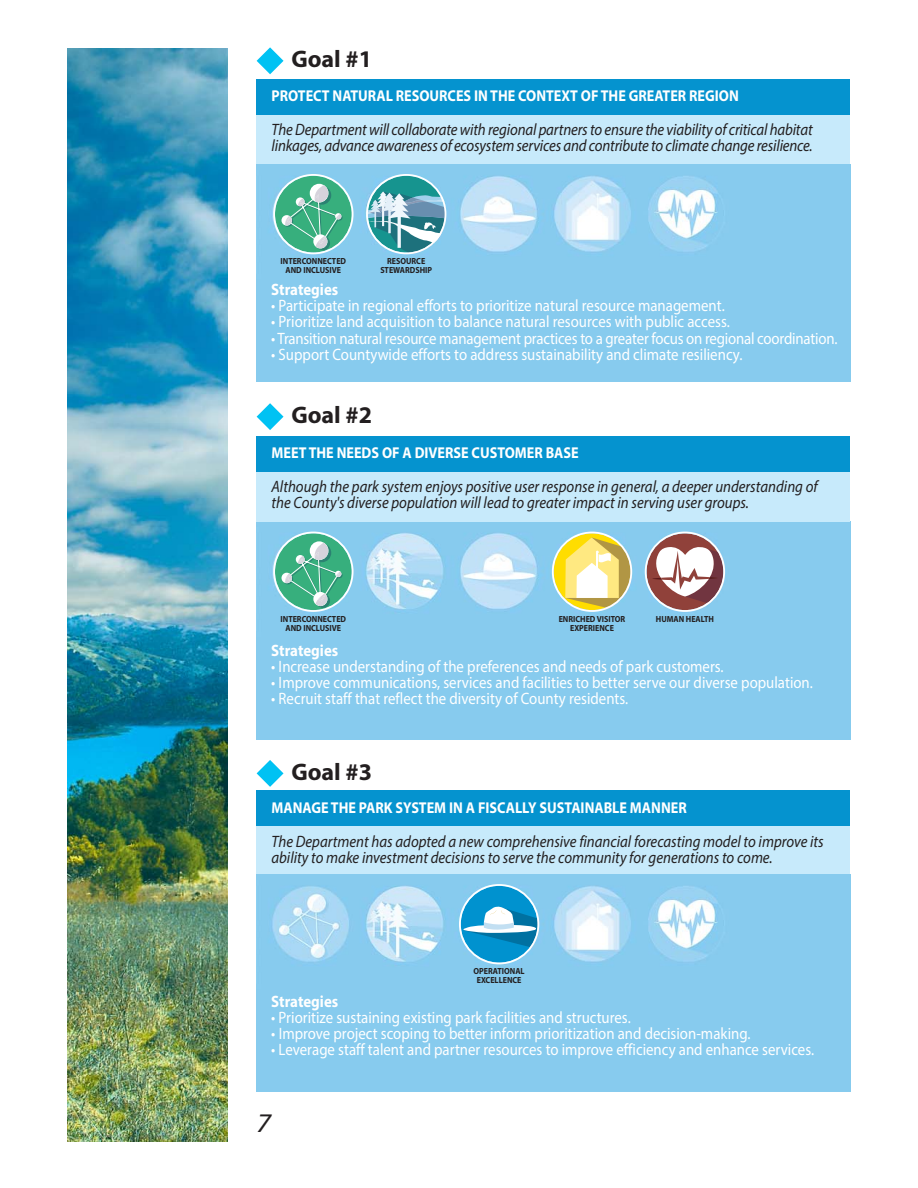
<style>
.page{position:relative;width:918px;height:1188px;background:#fff}
.page>*{position:absolute;margin:0;border:0;box-sizing:border-box;transform-origin:0 0}
.t1{font:italic 27px "Myriad";color:#231f20;scale:1.1 1}
.t2{font:700 24px "Myriad Pro";color:#231f20}
.t3{font:16.5px "Myriad Pro";color:#fff;scale:.9 1}
.t4{font:italic 16.5px/16.2px "Myriad Pro";color:#231f20;scale:.9 1}
.t5{font:700 16.5px "Myriad Pro";color:#fff;scale:.9 1}
.t6{font:700 15.75px "Myriad Pro";color:#fff;scale:.9 1}
.t7{font:700 8.85px/8.7px "Myriad Pro";color:#231f20;text-align:center;scale:.9 1}
</style>
<div class="page">
<img style="left:256px;top:874px;width:594px;height:218px">
<svg style="left:459px;top:884px;width:80px;height:80px;background:#51b0d9"></svg>
<img style="left:256px;top:164px;width:594px;height:218px">
<svg style="left:273px;top:174px;width:81px;height:80px;background:#6cc0ac"></svg>
<svg style="left:366px;top:174px;width:81px;height:80px;background:#73b3c1"></svg>
<img style="left:68px;top:49px;width:160px;height:1093px">
<div style="left:256px;top:115px;width:594px;height:49px;background:#c7eafb"></div>
<div style="left:256px;top:79px;width:594px;height:36px;background:#0593cf"></div>
<svg style="left:257px;top:47px;width:27px;height:27px"></svg>
<img style="left:256px;top:522px;width:594px;height:217px">
<svg style="left:273px;top:532px;width:81px;height:80px;background:#6cc0ac"></svg>
<svg style="left:552px;top:532px;width:80px;height:80px"></svg>
<svg style="left:645px;top:532px;width:80px;height:80px"></svg>
<div style="left:256px;top:472px;width:594px;height:50px;background:#c7eafb"></div>
<div style="left:256px;top:436px;width:594px;height:36px;background:#0593cf"></div>
<svg style="left:257px;top:403px;width:27px;height:27px"></svg>
<div style="left:256px;top:826px;width:594px;height:48px;background:#c7eafb"></div>
<div style="left:256px;top:790px;width:594px;height:36px;background:#0593cf"></div>
<svg style="left:257px;top:760px;width:27px;height:27px"></svg>
<h2 class="t2" style="left:291px;top:46px;width:82px">Goal #1</h2>
<p class="t6" style="left:272px;top:87px;width:521px">PROTECT NATURAL RESOURCES IN THE CONTEXT OF THE GREATER REGION</p>
<p class="t4" style="left:272px;top:123px;width:603px">The Department will collaborate with regional partners to ensure the viability of critical habitat linkages, advance awareness of ecosystem services and contribute to climate change resilience.</p>
<p class="t7" style="left:281px;top:257px;width:74px">INTERCONNECTED<br>AND INCLUSIVE</p>
<p class="t7" style="left:380px;top:257px;width:59px">RESOURCE<br>STEWARDSHIP</p>
<p class="t5" style="left:271px;top:281px;width:76px">Strategies</p>
<p class="t3" style="left:271px;top:300px;width:505px">• Participate in regional efforts to prioritize natural resource management.</p>
<p class="t3" style="left:271px;top:316px;width:511px">• Prioritize land acquisition to balance natural resources with public access.</p>
<p class="t3" style="left:271px;top:332px;width:631px">• Transition natural resource management practices to a greater focus on regional coordination.</p>
<p class="t3" style="left:271px;top:348px;width:525px">• Support Countywide efforts to address sustainability and climate resiliency.</p>
<h2 class="t2" style="left:291px;top:402px;width:82px">Goal #2</h2>
<p class="t6" style="left:272px;top:444px;width:343px">MEET THE NEEDS OF A DIVERSE CUSTOMER BASE</p>
<p class="t4" style="left:272px;top:480px;width:608px">Although the park system enjoys positive user response in general, a deeper understanding of the County's diverse population will lead to greater impact in serving user groups.</p>
<p class="t7" style="left:281px;top:615px;width:74px">INTERCONNECTED<br>AND INCLUSIVE</p>
<p class="t7" style="left:559px;top:615px;width:76px">ENRICHED VISITOR<br>EXPERIENCE</p>
<p class="t7" style="left:656px;top:615px;width:66px">HUMAN HEALTH</p>
<p class="t5" style="left:271px;top:641px;width:76px">Strategies</p>
<p class="t3" style="left:271px;top:660px;width:504px">• Increase understanding of the preferences and needs of park customers.</p>
<p class="t3" style="left:271px;top:677px;width:603px">• Improve communications, services and facilities to better serve our diverse population.</p>
<p class="t3" style="left:271px;top:693px;width:398px">• Recruit staff that reflect the diversity of County residents.</p>
<h2 class="t2" style="left:291px;top:759px;width:82px">Goal #3</h2>
<p class="t6" style="left:271px;top:799px;width:463px">MANAGE THE PARK SYSTEM IN A FISCALLY SUSTAINABLE MANNER</p>
<p class="t4" style="left:271px;top:835px;width:615px">The Department has adopted a new comprehensive financial forecasting model to improve its ability to make investment decisions to serve the community for generations to come.</p>
<p class="t7" style="left:474px;top:967px;width:58px">OPERATIONAL<br>EXCELLENCE</p>
<p class="t5" style="left:271px;top:992px;width:76px">Strategies</p>
<p class="t3" style="left:271px;top:1011px;width:401px">• Prioritize sustaining existing park facilities and structures.</p>
<p class="t3" style="left:271px;top:1027px;width:534px">• Improve project scoping to better inform prioritization and decision-making.</p>
<p class="t3" style="left:271px;top:1043px;width:605px">• Leverage staff talent and partner resources to improve efficiency and enhance services.</p>
<h1 class="t1" style="left:257px;top:1113px;width:15px">7</h1>
</div>
